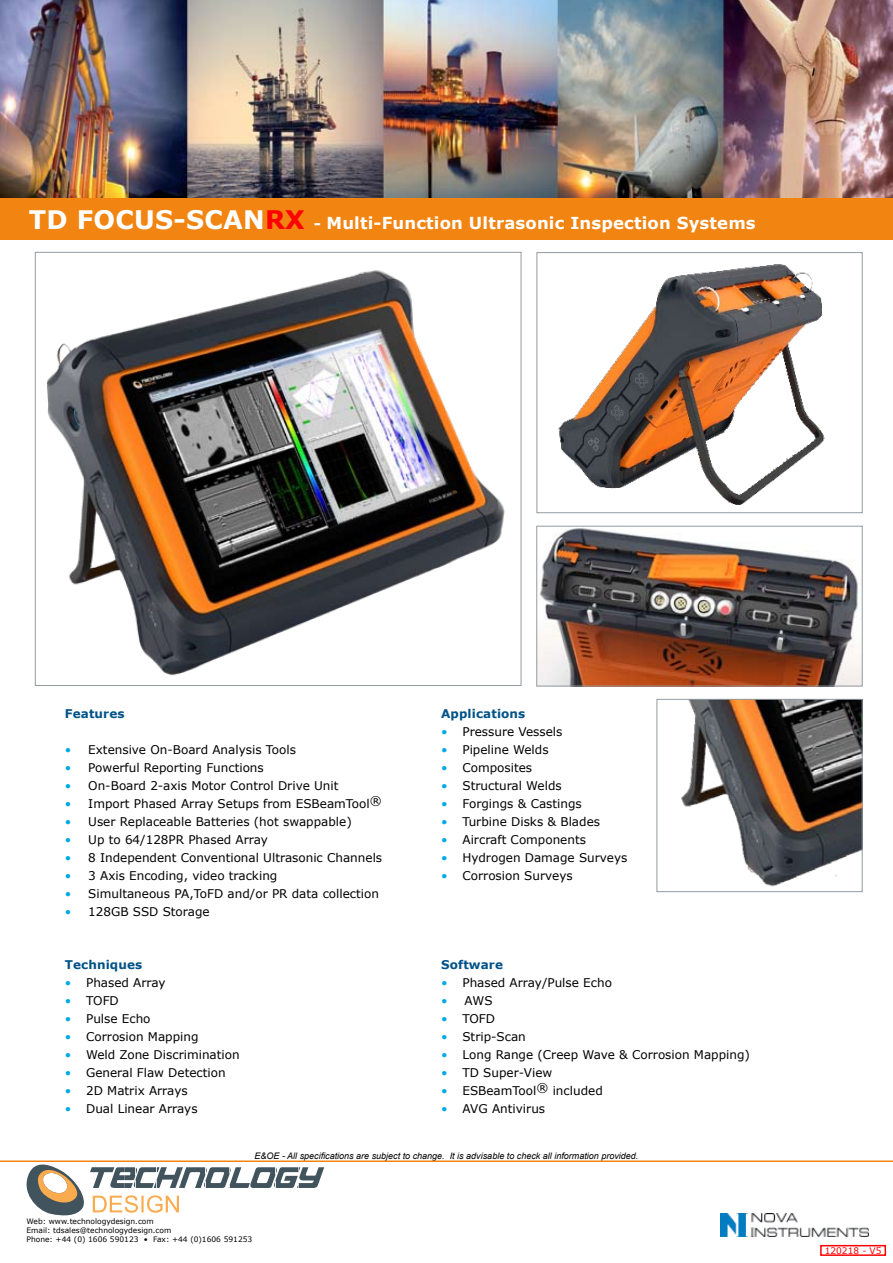
<style>
.page{position:relative;width:893px;height:1263px;background:#fff}
.page>*{position:absolute;margin:0;border:0;box-sizing:border-box;transform-origin:0 0}
.t1{font:700 16.5px "Verdana";letter-spacing:.01em;color:#fff}
.t2{font:12px "Verdana";color:#000}
.t3{font:700 12px "Verdana";letter-spacing:.01em;color:#005288}
.t4{font:italic 9px "Arial";color:#000}
.t5{font:9px "Verdana";color:#fd0000}
.t6{font:7.5px/9px "Verdana";color:#000}
.s1{font-size:25.5px}
.s2{font-size:25.5px;color:#ff0001}
.s3{font-size:15px}
.s4{color:#00a9e5}
</style>
<div class="page">
<img style="left:46px;top:270px;width:459px;height:406px">
<div style="left:0;top:197px;width:893px;height:43px;background:#f28411"></div>
<svg style="left:27px;top:1164px;width:297px;height:51px"></svg>
<hr style="left:0;top:1160px;width:893px;height:2px;background:#f28411">
<img style="left:720px;top:1213px;width:149px;height:23px">
<img style="left:558px;top:264px;width:267px;height:241px">
<div style="left:537px;top:252px;width:325px;height:261px;border:1px solid #939ba1"></div>
<img style="left:0;top:0;width:893px;height:197px">
<img style="left:538px;top:528px;width:322px;height:156px">
<div style="left:536px;top:526px;width:326px;height:160px;border:1px solid #939ba1"></div>
<div style="left:820px;top:1245px;width:66px;height:11px;border:2px solid #ff0001"></div>
<img style="left:681px;top:701px;width:179px;height:186px">
<div style="left:657px;top:699px;width:205px;height:193px;border:1px solid #939ba1"></div>
<h1 class="t1" style="left:29px;top:211px;width:729px"><span class="s1">TD FOCUS-SCAN</span><span class="s2">RX</span> <span class="s3">-</span> Multi-Function Ultrasonic Inspection Systems</h1>
<p class="t3" style="left:65px;top:705px;width:61px">Features</p>
<p class="t2" style="left:65px;top:741px;width:233px"><span class="s4">•</span> Extensive On-Board Analysis Tools</p>
<p class="t2" style="left:65px;top:759px;width:200px"><span class="s4">•</span> Powerful Reporting Functions</p>
<p class="t2" style="left:65px;top:777px;width:275px"><span class="s4">•</span> On-Board 2-axis Motor Control Drive Unit</p>
<p class="t2" style="left:65px;top:795px;width:318px"><span class="s4">•</span> Import Phased Array Setups from ESBeamTool®</p>
<p class="t2" style="left:65px;top:813px;width:288px"><span class="s4">•</span> User Replaceable Batteries (hot swappable)</p>
<p class="t2" style="left:65px;top:831px;width:205px"><span class="s4">•</span> Up to 64/128PR Phased Array</p>
<p class="t2" style="left:65px;top:849px;width:319px"><span class="s4">•</span> 8 Independent Conventional Ultrasonic Channels</p>
<p class="t2" style="left:65px;top:867px;width:214px"><span class="s4">•</span> 3 Axis Encoding, video tracking</p>
<p class="t2" style="left:65px;top:885px;width:316px"><span class="s4">•</span> Simultaneous PA,ToFD and/or PR data collection</p>
<p class="t2" style="left:65px;top:903px;width:146px"><span class="s4">•</span> 128GB SSD Storage</p>
<p class="t3" style="left:65px;top:956px;width:79px">Techniques</p>
<p class="t2" style="left:65px;top:974px;width:102px"><span class="s4">•</span> Phased Array</p>
<p class="t2" style="left:65px;top:992px;width:55px"><span class="s4">•</span> TOFD</p>
<p class="t2" style="left:65px;top:1010px;width:87px"><span class="s4">•</span> Pulse Echo</p>
<p class="t2" style="left:65px;top:1028px;width:135px"><span class="s4">•</span> Corrosion Mapping</p>
<p class="t2" style="left:65px;top:1046px;width:176px"><span class="s4">•</span> Weld Zone Discrimination</p>
<p class="t2" style="left:65px;top:1064px;width:162px"><span class="s4">•</span> General Flaw Detection</p>
<p class="t2" style="left:65px;top:1082px;width:124px"><span class="s4">•</span> 2D Matrix Arrays</p>
<p class="t2" style="left:65px;top:1100px;width:134px"><span class="s4">•</span> Dual Linear Arrays</p>
<p class="t3" style="left:441px;top:705px;width:86px">Applications</p>
<p class="t2" style="left:441px;top:723px;width:123px"><span class="s4">•</span> Pressure Vessels</p>
<p class="t2" style="left:441px;top:741px;width:109px"><span class="s4">•</span> Pipeline Welds</p>
<p class="t2" style="left:441px;top:759px;width:93px"><span class="s4">•</span> Composites</p>
<p class="t2" style="left:441px;top:777px;width:122px"><span class="s4">•</span> Structural Welds</p>
<p class="t2" style="left:441px;top:795px;width:142px"><span class="s4">•</span> Forgings &amp; Castings</p>
<p class="t2" style="left:441px;top:813px;width:160px"><span class="s4">•</span> Turbine Disks &amp; Blades</p>
<p class="t2" style="left:441px;top:831px;width:146px"><span class="s4">•</span> Aircraft Components</p>
<p class="t2" style="left:441px;top:849px;width:188px"><span class="s4">•</span> Hydrogen Damage Surveys</p>
<p class="t2" style="left:441px;top:867px;width:133px"><span class="s4">•</span> Corrosion Surveys</p>
<p class="t3" style="left:441px;top:956px;width:63px">Software</p>
<p class="t2" style="left:441px;top:974px;width:172px"><span class="s4">•</span> Phased Array/Pulse Echo</p>
<p class="t2" style="left:441px;top:992px;width:53px"><span class="s4">•</span> AWS</p>
<p class="t2" style="left:441px;top:1010px;width:55px"><span class="s4">•</span> TOFD</p>
<p class="t2" style="left:441px;top:1028px;width:86px"><span class="s4">•</span> Strip-Scan</p>
<p class="t2" style="left:441px;top:1046px;width:310px"><span class="s4">•</span> Long Range (Creep Wave &amp; Corrosion Mapping)</p>
<p class="t2" style="left:441px;top:1064px;width:113px"><span class="s4">•</span> TD Super-View</p>
<p class="t2" style="left:441px;top:1082px;width:163px"><span class="s4">•</span> ESBeamTool® included</p>
<p class="t2" style="left:441px;top:1100px;width:106px"><span class="s4">•</span> AVG Antivirus</p>
<p class="t4" style="left:255px;top:1150px;width:385px">E&amp;OE - All specifications are subject to change. It is advisable to check all information provided.</p>
<p class="t6" style="left:27px;top:1216px;width:227px">Web: www.technologydesign.com<br>Email: tdsales@technologydesign.com<br>Phone: +44 (0) 1606 590123 • Fax: +44 (0)1606 591253</p>
<p class="t5" style="left:825px;top:1244px;width:58px">120218 - V5</p>
</div>
